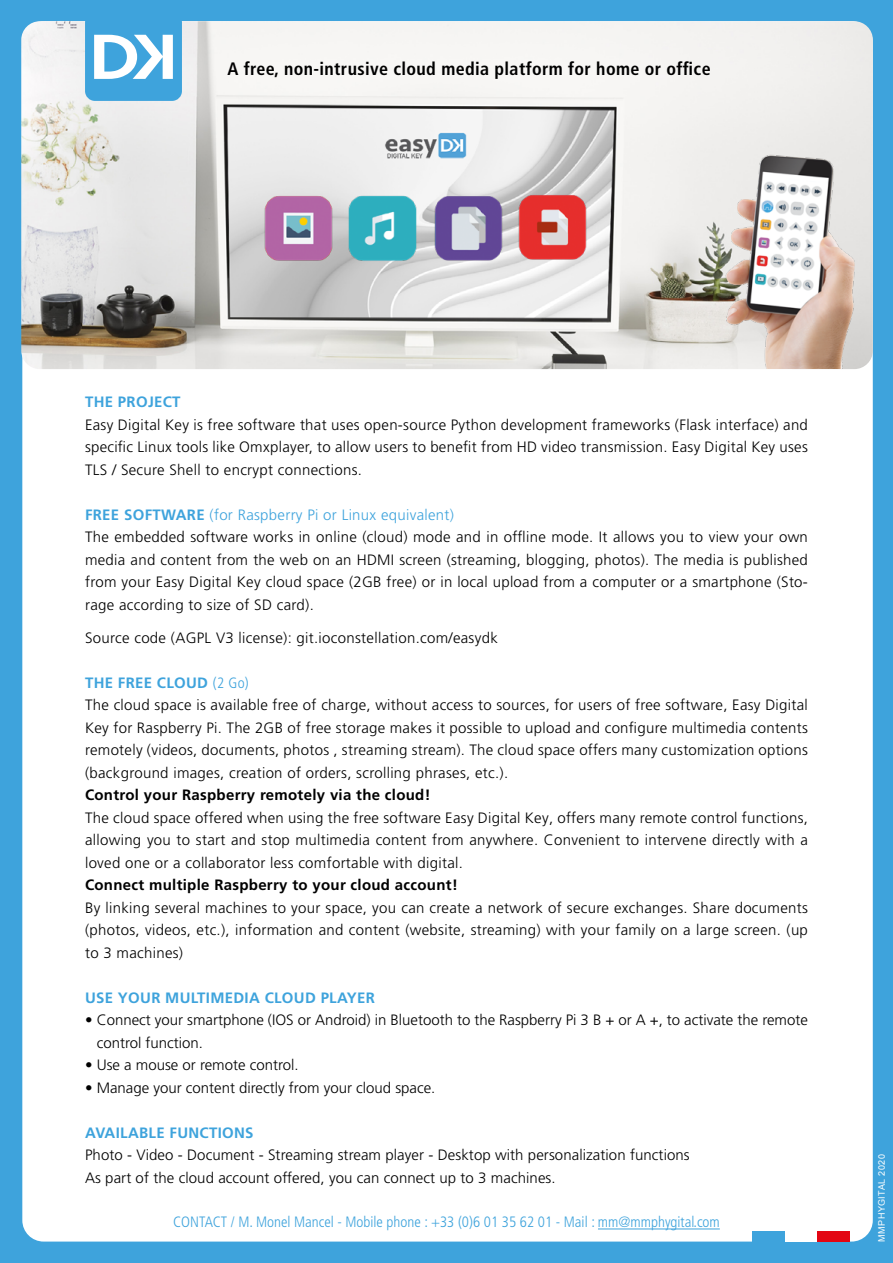
<style>
.page{position:relative;width:893px;height:1263px;background:#3ea3dc}
.page>*{position:absolute;margin:0;border:0;box-sizing:border-box;transform-origin:0 0}
.t1{font:700 condensed 18px "Frutiger LT Pro";letter-spacing:.02em;color:#000}
.t2{font:300 15px/22.5px "Frutiger LT Pro";letter-spacing:.02em;color:#000;text-align:justify}
.t3{font:300 15px/22.5px "Frutiger LT Pro";color:#000}
.t4{font:700 15px "Frutiger LT Pro";letter-spacing:.02em;color:#000}
.t5{font:300 condensed 15px "Frutiger LT Pro";color:#3ea3dc}
.t6{font:700 15px "Frutiger LT Pro";letter-spacing:.02em;color:#3ea3dc}
.t7{font:9px "Arial";letter-spacing:.05em;color:#fff}
.s1{font-weight:700;color:#3ea3dc}
.s2{color:#3ea3dc}
.s3{font-stretch:condensed;color:#3ea3dc}
</style>
<div class="page">
<div style="left:22px;top:21px;width:851px;height:1220px;background:#fff;border-radius:21px"></div>
<div style="left:752px;top:1231px;width:32px;height:10px;background:#3ea3dc"></div>
<div style="left:818px;top:1231px;width:32px;height:10px;background:#e30613"></div>
<img style="left:21px;top:21px;width:852px;height:348px">
<img style="left:261px;top:191px;width:74px;height:75px">
<img style="left:345px;top:191px;width:74px;height:75px">
<img style="left:432px;top:191px;width:73px;height:75px">
<img style="left:515px;top:190px;width:74px;height:74px">
<img style="left:716px;top:151px;width:156px;height:218px">
<hr style="left:598px;top:1228px;width:122px;height:1px;background:#3ea3dc">
<div style="left:85px;top:13px;width:97px;height:88px;background:#3ea3dc;border-radius:10px"></div>
<svg style="left:94px;top:35px;width:79px;height:44px"></svg>
<p class="t1" style="left:227px;top:58px;width:485px">A free, non-intrusive cloud media platform for home or office</p>
<p class="t6" style="left:85px;top:393px;width:97px">THE PROJECT</p>
<p class="t2" style="left:85px;top:413px;width:724px">Easy Digital Key is free software that uses open-source Python development frameworks (Flask interface) and specific Linux tools like Omxplayer, to allow users to benefit from HD video transmission. Easy Digital Key uses TLS / Secure Shell to encrypt connections.</p>
<p class="t2" style="left:85px;top:503px;width:724px;text-align:left"><span class="s1">FREE SOFTWARE</span> <span class="s2">(for Raspberry Pi or Linux equivalent)<br></span>The embedded software works in online (cloud) mode and in offline mode. It allows you to view your own media and content from the web on an HDMI screen (streaming, blogging, photos). The media is published from your Easy Digital Key cloud space (2GB free) or in local upload from a computer or a smartphone (Sto&shy;rage according to size of SD card).</p>
<p class="t2" style="left:85px;top:626px;width:414px">Source code (AGPL V3 license): git.ioconstellation.com/easydk</p>
<p class="t2" style="left:85px;top:671px;width:724px;text-align:left"><span class="s1">THE FREE CLOUD</span> <span class="s3">(2 Go)<br></span>The cloud space is available free of charge, without access to sources, for users of free software, Easy Digital Key for Raspberry Pi. The 2GB of free storage makes it possible to upload and configure multimedia contents remotely (videos, documents, photos , streaming stream). The cloud space offers many customization options (background images, creation of orders, scrolling phrases, etc.).</p>
<p class="t4" style="left:85px;top:786px;width:347px">Control your Raspberry remotely via the cloud!</p>
<p class="t2" style="left:85px;top:806px;width:724px">The cloud space offered when using the free software Easy Digital Key, offers many remote control functions, allowing you to start and stop multimedia content from anywhere. Convenient to intervene directly with a loved one or a collaborator less comfortable with digital.</p>
<p class="t4" style="left:85px;top:876px;width:374px">Connect multiple Raspberry to your cloud account!</p>
<p class="t2" style="left:85px;top:896px;width:724px">By linking several machines to your space, you can create a network of secure exchanges. Share documents (photos, videos, etc.), information and content (website, streaming) with your family on a large screen. (up to 3 machines)</p>
<p class="t6" style="left:85px;top:988px;width:291px">USE YOUR MULTIMEDIA CLOUD PLAYER</p>
<p class="t3" style="left:97px;top:1009px;width:713px;text-indent:-12px">• Connect your smartphone (IOS or Android) in Bluetooth to the Raspberry Pi 3 B + or A +, to activate the remote control function.</p>
<p class="t3" style="left:85px;top:1054px;width:215px">• Use a mouse or remote control.</p>
<p class="t3" style="left:85px;top:1076px;width:352px">• Manage your content directly from your cloud space.</p>
<p class="t6" style="left:85px;top:1123px;width:170px">AVAILABLE FUNCTIONS</p>
<p class="t2" style="left:85px;top:1144px;width:606px">Photo - Video - Document - Streaming stream player - Desktop with personalization functions<br>As part of the cloud account offered, you can connect up to 3 machines.</p>
<p class="t5" style="left:173px;top:1214px;width:548px">CONTACT / M. Monel Mancel - Mobile phone : +33 (0)6 01 35 62 01 - Mail : mm@mmphygital.com</p>
<p class="t7" style="left:876px;top:1242px;width:89px;rotate:-90deg">MMPHYGITAL 2020</p>
</div>
